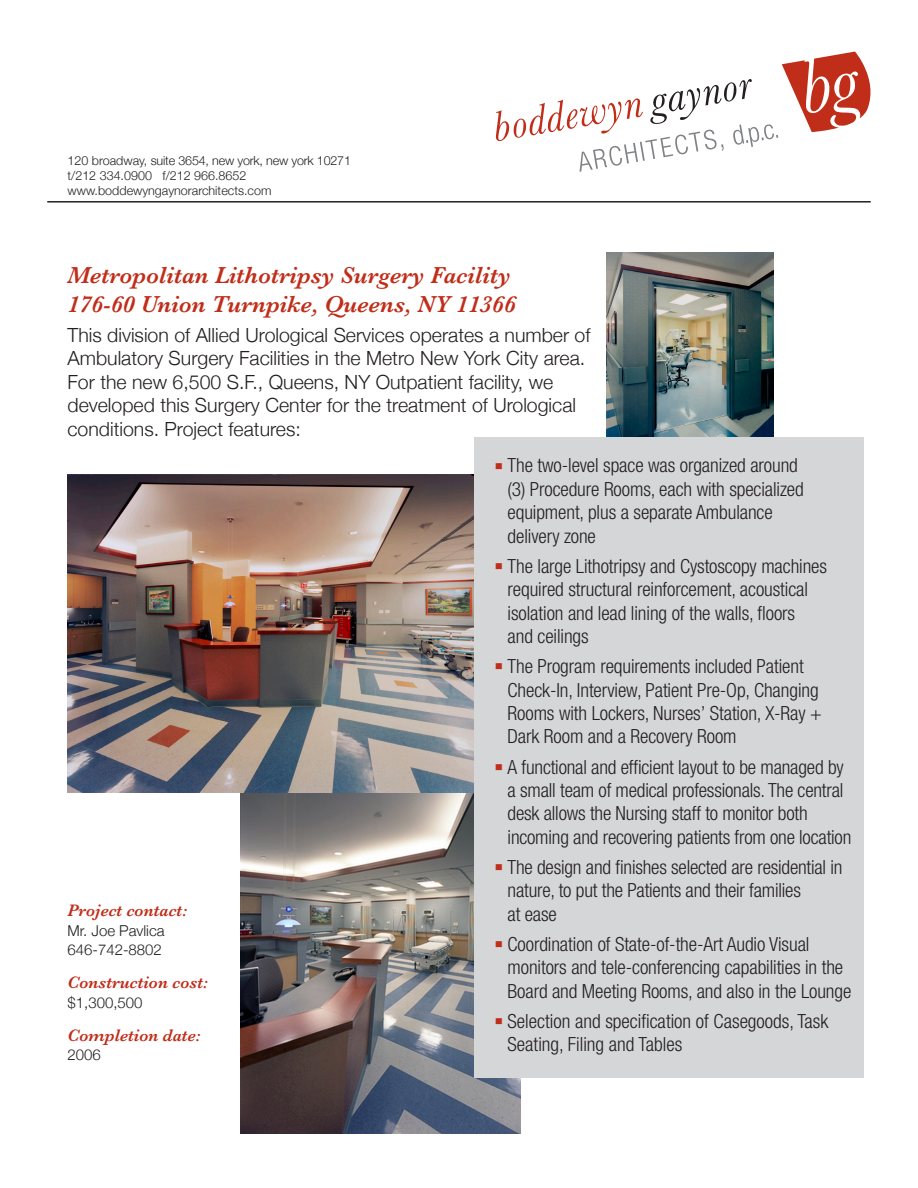
<style>
.page{position:relative;width:918px;height:1188px;background:#fff}
.page>*{position:absolute;margin:0;border:0;box-sizing:border-box;transform-origin:0 0}
.headline{font:italic 600 24px "Baskerville";color:#c02d19}
.bullet_point_helv_ne{font:300 condensed 19.5px/23.4px "Helvetica Neue";letter-spacing:-.005em;color:#231f20}
.intro_text_helv_neue{font:300 19.5px/23.4px "Helvetica Neue";color:#231f20}
.Contact_costs_complD{font:italic 600 17.25px "Baskerville";color:#c02d19}
.details_helv_neue{font:300 15px "Helvetica Neue";color:#231f20}
.t1{font:300 12.6px/15px "Helvetica Neue";color:#231f20}
.s1{font-family:"Franklin Gothic";font-weight:400;font-stretch:normal;font-size:27px;color:#c02d19}
</style>
<div class="page">
<img style="left:241px;top:792px;width:279px;height:342px">
<img style="left:68px;top:475px;width:406px;height:317px">
<img style="left:606px;top:252px;width:167px;height:185px">
<hr style="left:47px;top:201px;width:824px;height:2px;background:#231f20">
<div style="left:474px;top:437px;width:390px;height:641px;background:#d5d6d8"></div>
<svg style="left:496px;top:52px;width:375px;height:120px"></svg>
<p class="t1" style="left:68px;top:152px;width:285px">120 broadway, suite 3654, new york, new york 10271 t/212 334.0900 f/212 966.8652</p>
<p class="t1" style="left:68px;top:182px;width:205px">www.boddewyngaynorarchitects.com</p>
<p class="headline" style="left:68px;top:259px;width:445px">Metropolitan Lithotripsy Surgery Facility</p>
<p class="headline" style="left:68px;top:288px;width:450px">176-60 Union Turnpike, Queens, NY 11366</p>
<p class="intro_text_helv_neue" style="left:68px;top:322px;width:525px">This division of Allied Urological Services operates a number of Ambulatory Surgery Facilities in the Metro New York City area.<br>For the new 6,500 S.F., Queens, NY Outpatient facility, we developed this Surgery Center for the treatment of Urological conditions. Project features:</p>
<p class="Contact_costs_complD" style="left:68px;top:899px;width:121px">Project contact:</p>
<p class="details_helv_neue" style="left:68px;top:918px;width:99px">Mr. Joe Pavlica</p>
<p class="details_helv_neue" style="left:68px;top:938px;width:96px">646-742-8802</p>
<p class="Contact_costs_complD" style="left:68px;top:971px;width:142px">Construction cost:</p>
<p class="details_helv_neue" style="left:68px;top:990px;width:77px">$1,300,500</p>
<p class="Contact_costs_complD" style="left:68px;top:1023px;width:134px">Completion date:</p>
<p class="details_helv_neue" style="left:68px;top:1043px;width:35px">2006</p>
<p class="bullet_point_helv_ne" style="left:508px;top:454px;width:298px;text-indent:-14px"><span class="s1">▪</span> The two-level space was organized around (3) Procedure Rooms, each with specialized equipment, plus a separate Ambulance delivery zone</p>
<p class="bullet_point_helv_ne" style="left:508px;top:554px;width:321px;text-indent:-14px"><span class="s1">▪</span> The large Lithotripsy and Cystoscopy machines required structural reinforcement, acoustical isolation and lead lining of the walls, floors<br>and ceilings</p>
<p class="bullet_point_helv_ne" style="left:508px;top:654px;width:316px;text-indent:-14px"><span class="s1">▪</span> The Program requirements included Patient Check-In, Interview, Patient Pre-Op, Changing Rooms with Lockers, Nurses’ Station, X-Ray + Dark Room and a Recovery Room</p>
<p class="bullet_point_helv_ne" style="left:508px;top:755px;width:345px;text-indent:-14px"><span class="s1">▪</span> A functional and efficient layout to be managed by a small team of medical professionals. The central desk allows the Nursing staff to monitor both incoming and recovering patients from one location</p>
<p class="bullet_point_helv_ne" style="left:508px;top:855px;width:336px;text-indent:-14px"><span class="s1">▪</span> The design and finishes selected are residential in nature, to put the Patients and their families<br>at ease</p>
<p class="bullet_point_helv_ne" style="left:508px;top:932px;width:345px;text-indent:-14px"><span class="s1">▪</span> Coordination of State-of-the-Art Audio Visual monitors and tele-conferencing capabilities in the<br>Board and Meeting Rooms, and also in the Lounge</p>
<p class="bullet_point_helv_ne" style="left:508px;top:1009px;width:322px;text-indent:-14px"><span class="s1">▪</span> Selection and specification of Casegoods, Task<br>Seating, Filing and Tables</p>
</div>
